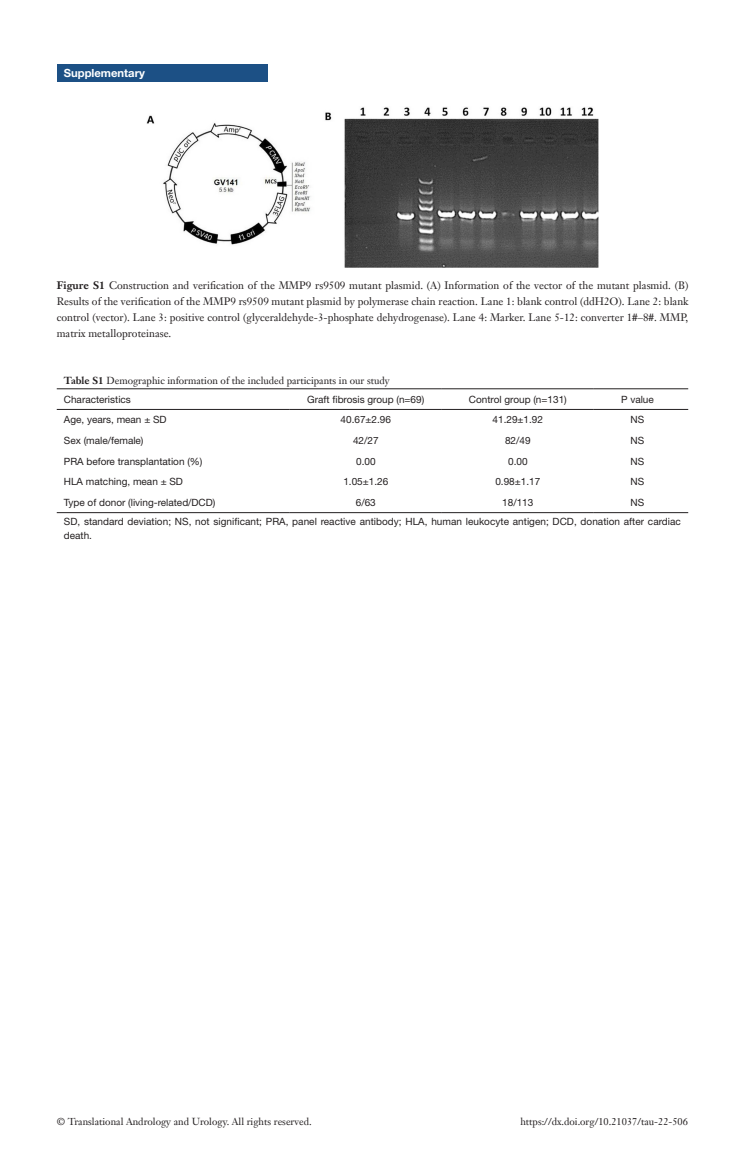
<style>
.page{position:relative;width:745px;height:1170px;background:#fff}
.page>*{position:absolute;margin:0;border:0;box-sizing:border-box;transform-origin:0 0}
.t1{font:700 11.25px "Helvetica Neue LT Pro";color:#fff}
.t2{font:10.62px/16.2px "Janson Text LT";color:#231f20;text-align:justify}
.t3{font:10px/13.8px "Helvetica Neue LT Pro";color:#231f20}
.t4{font:10px "Janson Text LT";color:#231f20}
.s1{font-weight:700}
</style>
<div class="page">
<div style="left:57px;top:64px;width:210px;height:17px;background:#1c5085"></div>
<hr style="left:57px;top:388px;width:232px;height:1px;background:#231f20">
<hr style="left:289px;top:388px;width:152px;height:1px;background:#231f20">
<hr style="left:441px;top:388px;width:152px;height:1px;background:#231f20">
<hr style="left:593px;top:388px;width:94px;height:1px;background:#231f20">
<hr style="left:57px;top:409px;width:232px;height:1px;background:#231f20">
<hr style="left:289px;top:409px;width:152px;height:1px;background:#231f20">
<hr style="left:441px;top:409px;width:152px;height:1px;background:#231f20">
<hr style="left:593px;top:409px;width:94px;height:1px;background:#231f20">
<hr style="left:57px;top:512px;width:232px;height:1px;background:#231f20">
<hr style="left:289px;top:512px;width:152px;height:1px;background:#231f20">
<hr style="left:441px;top:512px;width:152px;height:1px;background:#231f20">
<hr style="left:593px;top:512px;width:94px;height:1px;background:#231f20">
<img style="left:146px;top:107px;width:452px;height:161px">
<p class="t1" style="left:64px;top:66px;width:83px">Supplementary</p>
<p class="t2" style="left:57px;top:277px;width:633px"><span class="s1">Figure S1</span> Construction and verification of the MMP9 rs9509 mutant plasmid. (A) Information of the vector of the mutant plasmid. (B)<br>Results of the verification of the MMP9 rs9509 mutant plasmid by polymerase chain reaction. Lane 1: blank control (ddH2O). Lane 2: blank control (vector). Lane 3: positive control (glyceraldehyde-3-phosphate dehydrogenase). Lane 4: Marker. Lane 5-12: converter 1#–8#. MMP, matrix metalloproteinase.</p>
<p class="t4" style="left:64px;top:373px;width:327px"><span class="s1">Table S1</span> Demographic information of the included participants in our study</p>
<p class="t3" style="left:64px;top:392px;width:69px">Characteristics</p>
<p class="t3" style="left:307px;top:392px;width:118px">Graft fibrosis group (n=69)</p>
<p class="t3" style="left:468px;top:392px;width:99px">Control group (n=131)</p>
<p class="t3" style="left:620px;top:392px;width:34px">P value</p>
<p class="t3" style="left:64px;top:412px;width:104px">Age, years, mean ± SD</p>
<p class="t3" style="left:340px;top:412px;width:52px">40.67±2.96</p>
<p class="t3" style="left:492px;top:412px;width:52px">41.29±1.92</p>
<p class="t3" style="left:630px;top:412px;width:15px">NS</p>
<p class="t3" style="left:64px;top:433px;width:81px">Sex (male/female)</p>
<p class="t3" style="left:353px;top:433px;width:27px">42/27</p>
<p class="t3" style="left:504px;top:433px;width:27px">82/49</p>
<p class="t3" style="left:630px;top:433px;width:15px">NS</p>
<p class="t3" style="left:64px;top:454px;width:140px">PRA before transplantation (%)</p>
<p class="t3" style="left:356px;top:454px;width:21px">0.00</p>
<p class="t3" style="left:507px;top:454px;width:21px">0.00</p>
<p class="t3" style="left:630px;top:454px;width:15px">NS</p>
<p class="t3" style="left:64px;top:474px;width:121px">HLA matching, mean ± SD</p>
<p class="t3" style="left:343px;top:474px;width:46px">1.05±1.26</p>
<p class="t3" style="left:495px;top:474px;width:46px">0.98±1.17</p>
<p class="t3" style="left:630px;top:474px;width:15px">NS</p>
<p class="t3" style="left:64px;top:495px;width:153px">Type of donor (living-related/DCD)</p>
<p class="t3" style="left:355px;top:495px;width:22px">6/63</p>
<p class="t3" style="left:502px;top:495px;width:33px">18/113</p>
<p class="t3" style="left:630px;top:495px;width:15px">NS</p>
<p class="t3" style="left:64px;top:514px;width:618px">SD, standard deviation; NS, not significant; PRA, panel reactive antibody; HLA, human leukocyte antigen; DCD, donation after cardiac death.</p>
<p class="t4" style="left:57px;top:1115px;width:256px">© Translational Andrology and Urology. All rights reserved.</p>
<p class="t4" style="left:520px;top:1115px;width:169px">https://dx.doi.org/10.21037/tau-22-506</p>
</div>
